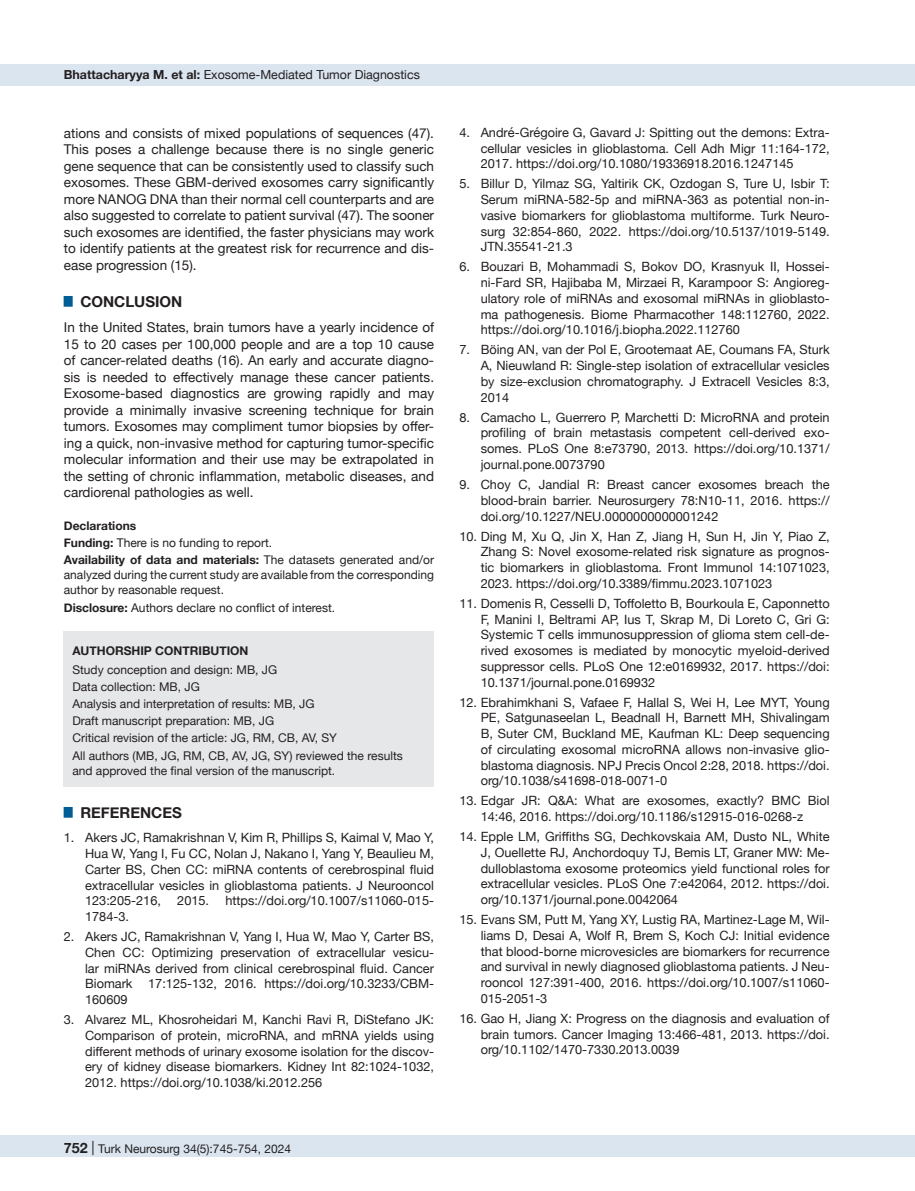
<style>
.page{position:relative;width:915px;height:1191px;background:#fff}
.page>*{position:absolute;margin:0;border:0;box-sizing:border-box;transform-origin:0 0}
.t1{font:700 15px "Helvetica Neue";color:#231f20}
.t2{font:13.5px/16.5px "Helvetica Neue";color:#231f20;text-align:justify}
.t3{font:12.75px/15.8px "Helvetica Neue";color:#231f20;text-align:justify}
.t4{font:12.45px "Helvetica Neue";color:#231f20}
.t5{font:12px/17.1px "Helvetica Neue";color:#231f20}
.t6{font:700 12px/17.1px "Helvetica Neue";color:#231f20}
.s1{font-weight:700}
.s2{font-weight:400}
.s3{font-weight:700;font-size:14.25px}
.s4{font-size:14.25px}
</style>
<div class="page">
<div style="left:0;top:1135px;width:914px;height:22px;background:#dbe5f0"></div>
<div style="left:0;top:64px;width:914px;height:21px;background:#dbe5f0"></div>
<div style="left:64px;top:631px;width:370px;height:155px;background:#e6e7e9"></div>
<p class="t4" style="left:64px;top:66px;width:357px"><span class="s1">Bhattacharyya M. et al:</span> Exosome-Mediated Tumor Diagnostics</p>
<p class="t2" style="left:64px;top:125px;width:371px">ations and consists of mixed populations of sequences (47).<br>This poses a challenge because there is no single generic gene sequence that can be consistently used to classify such exosomes. These GBM-derived exosomes carry significantly more NANOG DNA than their normal cell counterparts and are also suggested to correlate to patient survival (47). The sooner such exosomes are identified, the faster physicians may work to identify patients at the greatest risk for recurrence and dis&shy;ease progression (15).</p>
<p class="t1" style="left:64px;top:290px;width:120px"><sup>█</sup> CONCLUSION</p>
<p class="t2" style="left:64px;top:320px;width:371px">In the United States, brain tumors have a yearly incidence of 15 to 20 cases per 100,000 people and are a top 10 cause of cancer-related deaths (16). An early and accurate diagno&shy;sis is needed to effectively manage these cancer patients.<br>Exosome-based diagnostics are growing rapidly and may provide a minimally invasive screening technique for brain tumors. Exosomes may compliment tumor biopsies by offer&shy;ing a quick, non-invasive method for capturing tumor-specific molecular information and their use may be extrapolated in the setting of chronic inflammation, metabolic diseases, and cardiorenal pathologies as well.</p>
<p class="t6" style="left:64px;top:517px;width:371px">Declarations<br>Funding: <span class="s2">There is no funding to report.<br></span>Availability of data and materials: <span class="s2">The datasets generated and/or</span></p>
<p class="t5" style="left:64px;top:568px;width:371px;line-height:15px">analyzed during the current study are available from the corresponding author by reasonable request.</p>
<p class="t5" style="left:64px;top:600px;width:273px"><span class="s1">Disclosure:</span> Authors declare no conflict of interest.</p>
<p class="t6" style="left:72px;top:642px;width:177px">AUTHORSHIP CONTRIBUTION</p>
<p class="t5" style="left:72px;top:662px;width:332px">Study conception and design: MB, JG<br>Data collection: MB, JG<br>Analysis and interpretation of results: MB, JG<br>Draft manuscript preparation: MB, JG<br>Critical revision of the article: JG, RM, CB, AV, SY<br>All authors (MB, JG, RM, CB, AV, JG, SY) reviewed the results</p>
<p class="t5" style="left:72px;top:762px;width:264px">and approved the final version of the manuscript.</p>
<p class="t1" style="left:64px;top:801px;width:119px"><sup>█</sup> REFERENCES</p>
<p class="t3" style="left:85px;top:830px;width:350px;text-indent:-21px">1. Akers JC, Ramakrishnan V, Kim R, Phillips S, Kaimal V, Mao Y, Hua W, Yang I, Fu CC, Nolan J, Nakano I, Yang Y, Beaulieu M, Carter BS, Chen CC: miRNA contents of cerebrospinal fluid extracellular vesicles in glioblastoma patients. J Neurooncol 123:205-216,</p>
<p class="t3" style="left:177px;top:893px;width:33px">2015.</p>
<p class="t3" style="left:225px;top:893px;width:210px">https://doi.org/10.1007/s11060-015-</p>
<p class="t3" style="left:85px;top:909px;width:45px">1784-3.</p>
<p class="t3" style="left:85px;top:929px;width:350px;text-indent:-21px">2. Akers JC, Ramakrishnan V, Yang I, Hua W, Mao Y, Carter BS, Chen CC: Optimizing preservation of extracellular vesicu&shy;lar miRNAs derived from clinical cerebrospinal fluid. Cancer Biomark 17:125-132, 2016. https://doi.org/10.3233/CBM-160609</p>
<p class="t3" style="left:85px;top:1012px;width:350px;text-indent:-21px">3. Alvarez ML, Khosroheidari M, Kanchi Ravi R, DiStefano JK:<br>Comparison of protein, microRNA, and mRNA yields using different methods of urinary exosome isolation for the discov&shy;ery of kidney disease biomarkers. Kidney Int 82:1024-1032, 2012. https://doi.org/10.1038/ki.2012.256</p>
<p class="t5" style="left:63px;top:1141px;width:229px"><span class="s3">752</span> <span class="s4">|</span> Turk Neurosurg 34(5):745-754, 2024</p>
<p class="t3" style="left:480px;top:125px;width:350px;text-indent:-21px">4. André-Grégoire G, Gavard J: Spitting out the demons: Extra&shy;cellular vesicles in glioblastoma. Cell Adh Migr 11:164-172, 2017. https://doi.org/10.1080/19336918.2016.1247145</p>
<p class="t3" style="left:480px;top:177px;width:350px;text-indent:-21px">5. Billur D, Yilmaz SG, Yaltirik CK, Ozdogan S, Ture U, Isbir T:<br>Serum miRNA-582-5p and miRNA-363 as potential non-in&shy;vasive biomarkers for glioblastoma multiforme. Turk Neuro&shy;surg 32:854-860, 2022. https://doi.org/10.5137/1019-5149.<br>JTN.35541-21.3</p>
<p class="t3" style="left:480px;top:260px;width:350px;text-indent:-21px">6. Bouzari B, Mohammadi S, Bokov DO, Krasnyuk II, Hossei&shy;ni-Fard SR, Hajibaba M, Mirzaei R, Karampoor S: Angioreg&shy;ulatory role of miRNAs and exosomal miRNAs in glioblasto&shy;ma pathogenesis. Biome Pharmacother 148:112760, 2022. https://doi.org/10.1016/j.biopha.2022.112760</p>
<p class="t3" style="left:480px;top:343px;width:350px;text-indent:-21px">7. Böing AN, van der Pol E, Grootemaat AE, Coumans FA, Sturk A, Nieuwland R: Single-step isolation of extracellular vesicles by size-exclusion chromatography. J Extracell Vesicles 8:3, 2014</p>
<p class="t3" style="left:480px;top:410px;width:350px;text-indent:-21px">8. Camacho L, Guerrero P, Marchetti D: MicroRNA and protein profiling of brain metastasis competent cell-derived exo&shy;somes. PLoS One 8:e73790, 2013. https://doi.org/10.1371/ journal.pone.0073790</p>
<p class="t3" style="left:480px;top:477px;width:350px;text-indent:-21px">9. Choy C, Jandial R: Breast cancer exosomes breach the blood-brain barrier. Neurosurgery 78:N10-11, 2016. https:// doi.org/10.1227/NEU.0000000000001242</p>
<p class="t3" style="left:480px;top:529px;width:350px;text-indent:-21px">10. Ding M, Xu Q, Jin X, Han Z, Jiang H, Sun H, Jin Y, Piao Z, Zhang S: Novel exosome-related risk signature as prognos&shy;tic biomarkers in glioblastoma. Front Immunol 14:1071023, 2023. https://doi.org/10.3389/fimmu.2023.1071023</p>
<p class="t3" style="left:480px;top:596px;width:350px;text-indent:-21px">11. Domenis R, Cesselli D, Toffoletto B, Bourkoula E, Caponnetto F, Manini I, Beltrami AP, Ius T, Skrap M, Di Loreto C, Gri G:<br>Systemic T cells immunosuppression of glioma stem cell-de&shy;rived exosomes is mediated by monocytic myeloid-derived suppressor cells. PLoS One 12:e0169932, 2017. https://doi:<br>10.1371/journal.pone.0169932</p>
<p class="t3" style="left:480px;top:695px;width:350px;text-indent:-21px">12. Ebrahimkhani S, Vafaee F, Hallal S, Wei H, Lee MYT, Young PE, Satgunaseelan L, Beadnall H, Barnett MH, Shivalingam B, Suter CM, Buckland ME, Kaufman KL: Deep sequencing of circulating exosomal microRNA allows non-invasive glio&shy;blastoma diagnosis. NPJ Precis Oncol 2:28, 2018. https://doi. org/10.1038/s41698-018-0071-0</p>
<p class="t3" style="left:459px;top:793px;width:371px;text-align:center">13. Edgar JR: Q&amp;A: What are exosomes, exactly? BMC Biol<br>14:46, 2016. https://doi.org/10.1186/s12915-016-0268-z</p>
<p class="t3" style="left:480px;top:829px;width:350px;text-indent:-21px">14. Epple LM, Griffiths SG, Dechkovskaia AM, Dusto NL, White J, Ouellette RJ, Anchordoquy TJ, Bemis LT, Graner MW: Me&shy;dulloblastoma exosome proteomics yield functional roles for extracellular vesicles. PLoS One 7:e42064, 2012. https://doi. org/10.1371/journal.pone.0042064</p>
<p class="t3" style="left:480px;top:912px;width:350px;text-indent:-21px">15. Evans SM, Putt M, Yang XY, Lustig RA, Martinez-Lage M, Wil&shy;liams D, Desai A, Wolf R, Brem S, Koch CJ: Initial evidence that blood-borne microvesicles are biomarkers for recurrence and survival in newly diagnosed glioblastoma patients. J Neu&shy;rooncol 127:391-400, 2016. https://doi.org/10.1007/s11060- 015-2051-3</p>
<p class="t3" style="left:480px;top:1011px;width:350px;text-indent:-21px">16. Gao H, Jiang X: Progress on the diagnosis and evaluation of brain tumors. Cancer Imaging 13:466-481, 2013. https://doi. org/10.1102/1470-7330.2013.0039</p>
</div>
